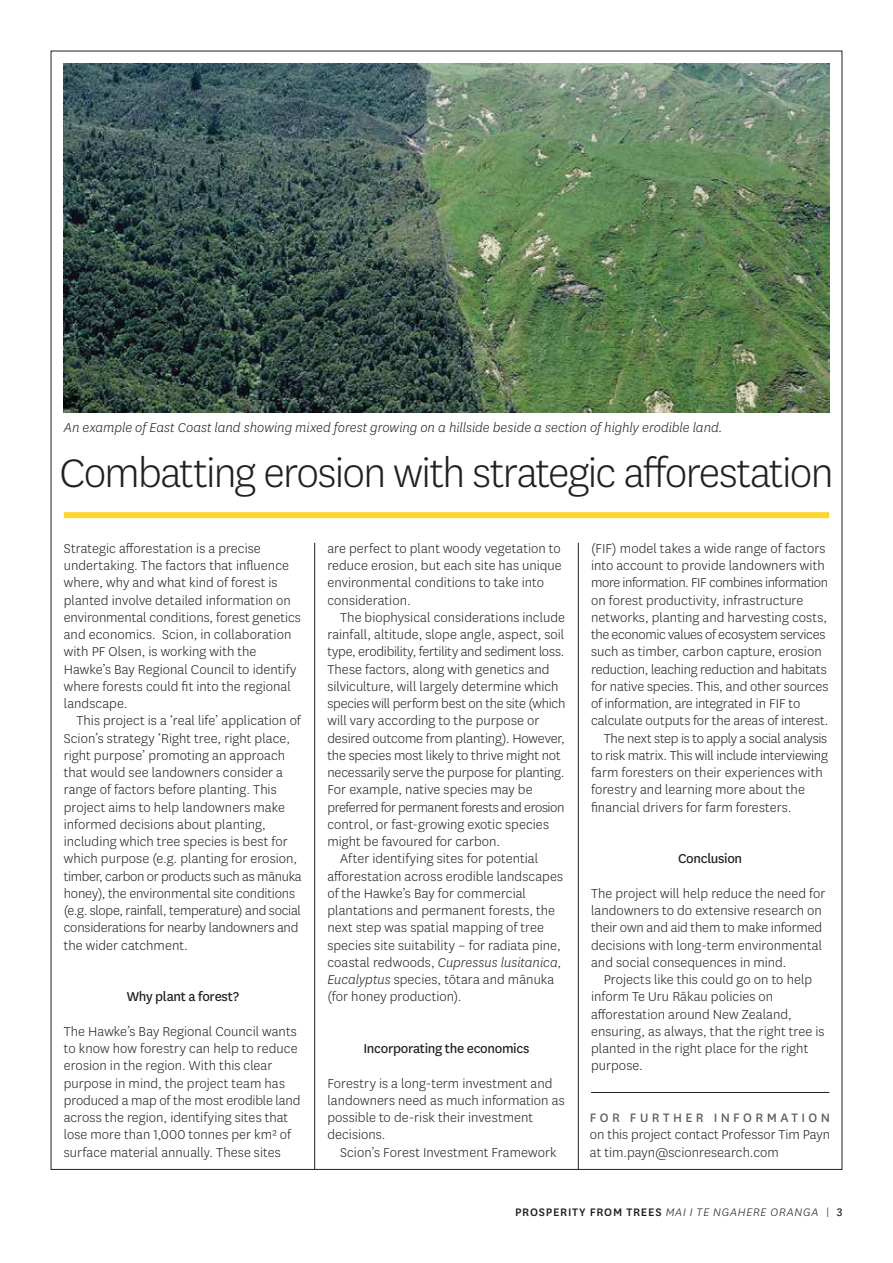
<style>
.page{position:relative;width:893px;height:1263px;background:#fff}
.page>*{position:absolute;margin:0;border:0;box-sizing:border-box;transform-origin:0 0}
.t1{font:300 46.5px "National";letter-spacing:-.035em;color:#231f20}
.t2{font:300 15px/17.2px "National";letter-spacing:.005em;color:#231f20}
.t3{font:300 15px "National";letter-spacing:-.015em;color:#231f20}
.t4{font:italic 300 15px "National";color:#231f20}
.t5{font:300 15px "National";letter-spacing:-.025em;color:#231f20}
.t6{font:15px "National";letter-spacing:-.02em;color:#231f20}
.t7{font:300 15px "National";letter-spacing:-.02em;color:#231f20}
.t8{font:14.25px "National";letter-spacing:.24em;color:#58595b}
.t9{font:500 12.75px "National";letter-spacing:.055em;color:#231f20}
.s1{font-style:normal}
.s2{font-style:italic}
.s3{font-weight:300;font-style:italic}
.s4{font-weight:300}
.s5{font-weight:400}
</style>
<div class="page">
<hr style="left:591px;top:1092px;width:238px;height:1px;background:#231f20">
<hr style="left:314px;top:543px;width:1px;height:626px;background:#231f20">
<hr style="left:578px;top:543px;width:1px;height:626px;background:#231f20">
<div style="left:64px;top:512px;width:765px;height:6px;background:#ffd530"></div>
<img style="left:64px;top:64px;width:765px;height:348px">
<p class="t4" style="left:64px;top:418px;width:660px">An example of East Coast land showing mixed forest growing on a hillside beside a section of highly erodible land.</p>
<h1 class="t1" style="left:59px;top:444px;width:776px">Combatting erosion with strategic afforestation</h1>
<p class="t2" style="left:64px;top:539px;width:239px">Strategic afforestation is a precise undertaking. The factors that influence where, why and what kind of forest is planted involve detailed information on environmental conditions, forest genetics and economics. Scion, in collaboration with PF Olsen, is working with the Hawke’s Bay Regional Council to identify where forests could fit into the regional landscape.</p>
<p class="t2" style="left:64px;top:712px;width:239px;text-indent:13px">This project is a ‘real life’ application of Scion’s strategy ‘Right tree, right place, right purpose’ promoting an approach that would see landowners consider a range of factors before planting. This project aims to help landowners make informed decisions about planting, including which tree species is best for which purpose (e.g. planting for erosion, timber, carbon or products such as mānuka honey), the environmental site conditions (e.g. slope, rainfall, temperature) and social considerations for nearby landowners and the wider catchment.</p>
<p class="t6" style="left:127px;top:987px;width:114px">Why plant a forest?</p>
<p class="t2" style="left:64px;top:1022px;width:238px">The Hawke’s Bay Regional Council wants to know how forestry can help to reduce erosion in the region. With this clear purpose in mind, the project team has produced a map of the most erodible land across the region, identifying sites that lose more than 1,000 tonnes per km² of surface material annually. These sites</p>
<p class="t2" style="left:327px;top:539px;width:236px">are perfect to plant woody vegetation to reduce erosion, but each site has unique environmental conditions to take into consideration.</p>
<p class="t2" style="left:340px;top:608px;width:226px">The biophysical considerations include</p>
<p class="t2" style="left:327px;top:625px;width:238px">rainfall, altitude, slope angle, aspect, soil</p>
<p class="t3" style="left:327px;top:642px;width:238px">type, erodibility, fertility and sediment loss.</p>
<p class="t2" style="left:327px;top:660px;width:224px">These factors, along with genetics and</p>
<p class="t2" style="left:327px;top:677px;width:233px">silviculture, will largely determine which</p>
<p class="t3" style="left:327px;top:694px;width:239px">species will perform best on the site (which</p>
<p class="t2" style="left:327px;top:712px;width:213px">will vary according to the purpose or</p>
<p class="t2" style="left:327px;top:729px;width:239px">desired outcome from planting). However,</p>
<p class="t2" style="left:327px;top:746px;width:235px">the species most likely to thrive might not</p>
<p class="t2" style="left:327px;top:763px;width:239px">necessarily serve the purpose for planting.</p>
<p class="t2" style="left:327px;top:781px;width:207px">For example, native species may be</p>
<p class="t5" style="left:327px;top:798px;width:239px">preferred for permanent forests and erosion</p>
<p class="t2" style="left:327px;top:815px;width:223px">control, or fast-growing exotic species</p>
<p class="t2" style="left:327px;top:832px;width:174px">might be favoured for carbon.</p>
<p class="t2" style="left:340px;top:850px;width:199px">After identifying sites for potential</p>
<p class="t2" style="left:327px;top:867px;width:237px">afforestation across erodible landscapes</p>
<p class="t2" style="left:327px;top:884px;width:200px">of the Hawke’s Bay for commercial</p>
<p class="t2" style="left:327px;top:901px;width:229px">plantations and permanent forests, the</p>
<p class="t2" style="left:327px;top:919px;width:218px">next step was spatial mapping of tree</p>
<p class="t2" style="left:327px;top:936px;width:235px">species site suitability – for radiata pine,</p>
<p class="t4" style="left:327px;top:953px;width:235px"><span class="s1">coastal redwoods,</span> Cupressus lusitanica<span class="s1">,</span></p>
<p class="t2" style="left:327px;top:970px;width:228px"><span class="s2">Eucalyptus</span> species, tōtara and mānuka</p>
<p class="t2" style="left:327px;top:988px;width:136px">(for honey production).</p>
<p class="t6" style="left:363px;top:1038px;width:168px">Incorporating the economics</p>
<p class="t2" style="left:327px;top:1074px;width:239px">Forestry is a long-term investment and landowners need as much information as possible to de-risk their investment decisions.</p>
<p class="t2" style="left:340px;top:1143px;width:218px">Scion’s Forest Investment Framework</p>
<p class="t2" style="left:591px;top:539px;width:236px">(FIF) model takes a wide range of factors</p>
<p class="t2" style="left:591px;top:556px;width:235px">into account to provide landowners with</p>
<p class="t5" style="left:591px;top:573px;width:239px">more information. FIF combines information</p>
<p class="t2" style="left:591px;top:591px;width:214px">on forest productivity, infrastructure</p>
<p class="t2" style="left:591px;top:608px;width:237px">networks, planting and harvesting costs,</p>
<p class="t7" style="left:591px;top:625px;width:236px">the economic values of ecosystem services</p>
<p class="t2" style="left:591px;top:643px;width:232px">such as timber, carbon capture, erosion</p>
<p class="t3" style="left:591px;top:660px;width:237px">reduction, leaching reduction and habitats</p>
<p class="t2" style="left:591px;top:677px;width:239px">for native species. This, and other sources</p>
<p class="t3" style="left:591px;top:694px;width:211px">of information, are integrated in FIF to</p>
<p class="t2" style="left:591px;top:712px;width:239px">calculate outputs for the areas of interest.</p>
<p class="t3" style="left:604px;top:729px;width:225px">The next step is to apply a social analysis</p>
<p class="t3" style="left:591px;top:746px;width:238px">to risk matrix. This will include interviewing</p>
<p class="t2" style="left:591px;top:763px;width:233px">farm foresters on their experiences with</p>
<p class="t2" style="left:591px;top:781px;width:215px">forestry and learning more about the</p>
<p class="t2" style="left:591px;top:798px;width:202px">financial drivers for farm foresters.</p>
<p class="t6" style="left:678px;top:849px;width:66px">Conclusion</p>
<p class="t2" style="left:591px;top:884px;width:236px">The project will help reduce the need for landowners to do extensive research on their own and aid them to make informed decisions with long-term environmental and social consequences in mind.</p>
<p class="t2" style="left:591px;top:970px;width:235px;text-indent:13px">Projects like this could go on to help inform Te Uru Rākau policies on afforestation around New Zealand, ensuring, as always, that the right tree is planted in the right place for the right purpose.</p>
<p class="t8" style="left:590px;top:1108px;width:242px">FOR FURTHER INFORMATION</p>
<p class="t2" style="left:590px;top:1126px;width:242px">on this project contact Professor Tim Payn at tim.payn@scionresearch.com</p>
<p class="t9" style="left:515px;top:1203px;width:329px">PROSPERITY FROM TREES <span class="s3">MAI I TE NGAHERE ORANGA</span> <span class="s4">|</span> <span class="s5">3</span></p>
</div>
